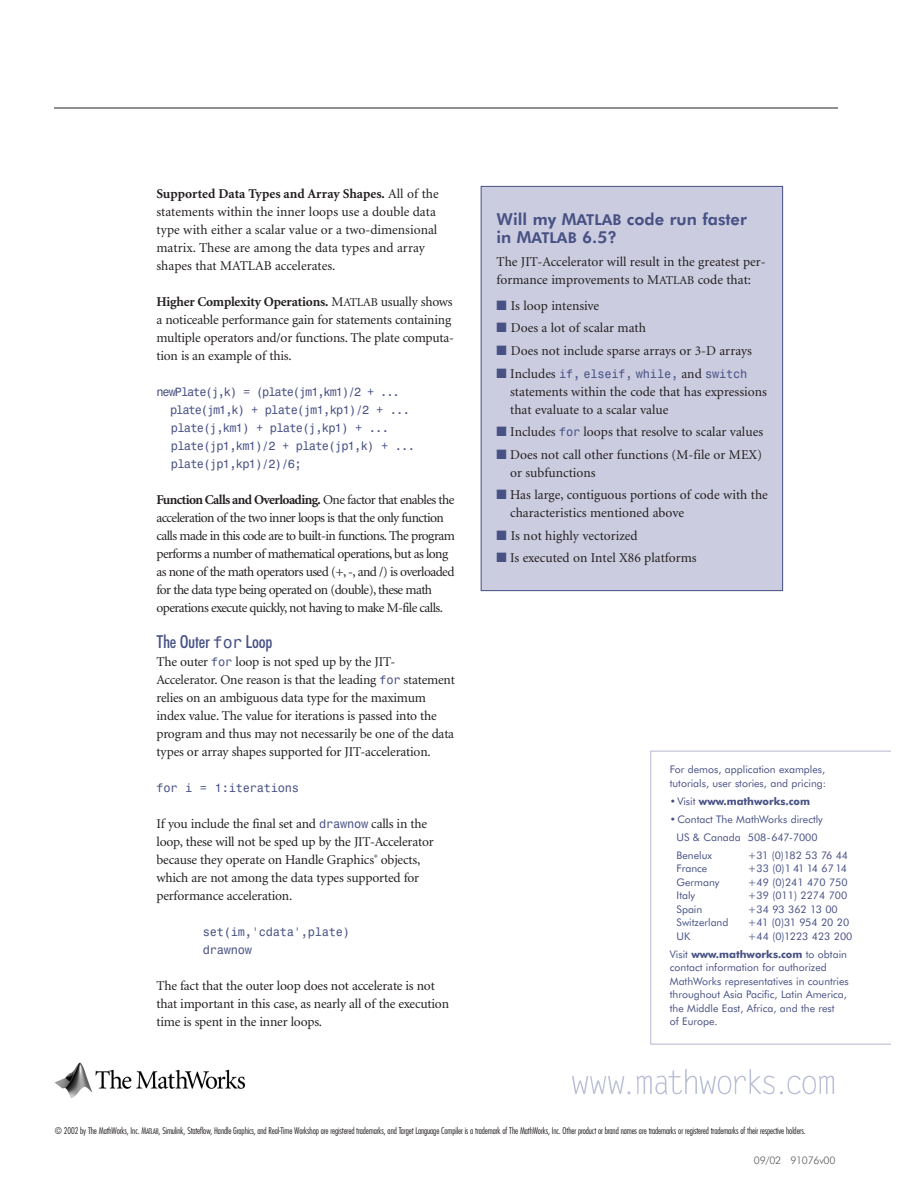
<style>
.page{position:relative;width:918px;height:1188px;background:#fff}
.page>*{position:absolute;margin:0;border:0;box-sizing:border-box;transform-origin:0 0}
.t1{font:500 condensed 18px "Futura BT";letter-spacing:-.015em;color:#475184}
.t2{font:800 16.5px/18px "Futura BT";color:#475184}
.t3{font:13.5px/18px "Minion";letter-spacing:-.015em;color:#231f20}
.t4{font:13.5px/18px "Minion";letter-spacing:-.045em;color:#231f20}
.t5{font:12px/18px "Monospace 821 BT";letter-spacing:-.06em;color:#475184}
.t6{font:12px/18px "Monospace 821 BT";letter-spacing:-.02em;color:#475184}
.t7{font:10.5px/13.5px "Futura BT";color:#475184}
.t8{font:700 10.5px "Futura BT";color:#475184}
.t9{font:10.5px "Futura BT";letter-spacing:-.03em;color:#475184}
.t10{font:300 10.5px "Futura BT";letter-spacing:-.025em;color:#57585a}
.t11{font:300 condensed 9px "Futura";letter-spacing:-.015em;color:#231f20}
.s1{font-weight:700}
.s2{font-size:12px}
.s3{font-family:"Monospace 821 BT";font-weight:400;font-stretch:normal;font-size:16.5px}
.s4{font-family:"Monospace 821 BT";font-size:12px;color:#475184}
.s5{font-size:15px}
.s6{color:#475184}
.s7{font-family:"Minion";font-size:13.5px;color:#231f20}
.s8{font-weight:400}
.s9{font-size:7.5px}
</style>
<div class="page">
<svg style="left:572px;top:1076px;width:58px;height:18px"></svg>
<svg style="left:636px;top:1069px;width:198px;height:25px"></svg>
<img style="left:54px;top:1062px;width:190px;height:36px">
<hr style="left:54px;top:108px;width:784px;height:1px;background:#231f20">
<div style="left:481px;top:186px;width:302px;height:405px;background:#cbccdf"></div>
<div style="left:481px;top:186px;width:302px;height:405px;border:1px solid #475184"></div>
<svg style="left:650px;top:751px;width:241px;height:293px"></svg>
<p class="t3" style="left:156px;top:186px;width:284px"><span class="s1">Supported Data Types and Array Shapes.</span> All of the statements within the inner loops use a double data type with either a scalar value or a two-dimensional matrix. These are among the data types and array shapes that MATLAB accelerates.</p>
<p class="t3" style="left:156px;top:294px;width:299px"><span class="s1">Higher Complexity Operations.</span> M<span class="s2">ATLAB</span> usually shows a noticeable performance gain for statements containing multiple operators and/or functions. The plate computa&shy;tion is an example of this.</p>
<p class="t5" style="left:170px;top:384px;width:246px;text-indent:-14px">newPlate(j,k) = (plate(jm1,km1)/2 + ... plate(jm1,k) + plate(jm1,kp1)/2 + ... plate(j,km1) + plate(j,kp1) + ... plate(jp1,km1)/2 + plate(jp1,k) + ... plate(jp1,kp1)/2)/6;</p>
<p class="t4" style="left:156px;top:492px;width:300px"><span class="s1">Function Calls and Overloading.</span> One factor that enables the acceleration of the two inner loops is that the only function calls made in this code are to built-in functions. The program performs a number of mathematical operations, but as long as none of the math operators used (+, -, and /) is overloaded for the data type being operated on (double), these math operations execute quickly, not having to make M-file calls.</p>
<h1 class="t1" style="left:156px;top:635px;width:117px">The Outer <span class="s3">for</span> Loop</h1>
<p class="t3" style="left:156px;top:654px;width:300px">The outer <span class="s4">for</span> loop is not sped up by the JIT-Accelerator. One reason is that the leading <span class="s4">for</span> statement relies on an ambiguous data type for the maximum index value. The value for iterations is passed into the program and thus may not necessarily be one of the data types or array shapes supported for JIT-acceleration.</p>
<p class="t6" style="left:156px;top:780px;width:144px">for i = 1:iterations</p>
<p class="t3" style="left:156px;top:816px;width:279px">If you include the final set and <span class="s4">drawnow</span> calls in the loop, these will not be sped up by the JIT-Accelerator because they operate on Handle Graphics<sup>®</sup> objects, which are not among the data types supported for performance acceleration.</p>
<p class="t6" style="left:203px;top:924px;width:149px">set(im,'cdata',plate) drawnow</p>
<p class="t3" style="left:156px;top:978px;width:294px">The fact that the outer loop does not accelerate is not that important in this case, as nearly all of the execution time is spent in the inner loops.</p>
<p class="t2" style="left:497px;top:212px;width:252px">Will my M<span class="s5">ATLAB</span> code run faster in M<span class="s5">ATLAB</span> 6.5?</p>
<p class="t3" style="left:497px;top:254px;width:271px">The JIT-Accelerator will result in the greatest per&shy;formance improvements to M<span class="s2">ATLAB</span> code that:</p>
<p class="t3" style="left:497px;top:298px;width:104px"><span class="s6">■</span> Is loop intensive</p>
<p class="t3" style="left:497px;top:320px;width:151px"><span class="s6">■</span> Does a lot of scalar math</p>
<p class="t3" style="left:497px;top:343px;width:257px"><span class="s6">■</span> Does not include sparse arrays or 3-D arrays</p>
<p class="t6" style="left:497px;top:365px;width:252px">■ <span class="s7">Includes</span> if, elseif, while, <span class="s7">and</span> switch</p>
<p class="t3" style="left:510px;top:383px;width:258px">statements within the code that has expressions that evaluate to a scalar value</p>
<p class="t3" style="left:497px;top:424px;width:268px"><span class="s6">■</span> Includes <span class="s4">for</span> loops that resolve to scalar values</p>
<p class="t3" style="left:510px;top:446px;width:254px;text-indent:-14px"><span class="s6">■</span> Does not call other functions (M-file or MEX) or subfunctions</p>
<p class="t3" style="left:510px;top:487px;width:259px;text-indent:-14px"><span class="s6">■</span> Has large, contiguous portions of code with the characteristics mentioned above</p>
<p class="t3" style="left:497px;top:527px;width:143px"><span class="s6">■</span> Is not highly vectorized</p>
<p class="t3" style="left:497px;top:550px;width:202px"><span class="s6">■</span> Is executed on Intel X86 platforms</p>
<p class="t7" style="left:670px;top:764px;width:158px">For demos, application examples, tutorials, user stories, and pricing:</p>
<p class="t8" style="left:670px;top:797px;width:142px"><span class="s8">•Visit</span> www.mathworks.com</p>
<p class="t7" style="left:677px;top:811px;width:148px;line-height:18px;text-indent:-7px">•Contact The MathWorks directly<br>US &amp; Canada 508-647-7000<br>Benelux</p>
<p class="t9" style="left:748px;top:851px;width:102px">+31 (0)182 53 76 44</p>
<p class="t7" style="left:677px;top:863px;width:32px">France</p>
<p class="t7" style="left:748px;top:863px;width:100px">+33 (0)1 41 14 67 14</p>
<p class="t7" style="left:677px;top:876px;width:44px">Germany</p>
<p class="t7" style="left:748px;top:876px;width:101px">+49 (0)241 470 750</p>
<p class="t7" style="left:677px;top:890px;width:20px">Italy</p>
<p class="t7" style="left:748px;top:890px;width:101px">+39 (011) 2274 700</p>
<p class="t7" style="left:677px;top:903px;width:27px">Spain</p>
<p class="t7" style="left:748px;top:903px;width:91px">+34 93 362 13 00</p>
<p class="t7" style="left:677px;top:917px;width:53px">Switzerland</p>
<p class="t7" style="left:748px;top:917px;width:103px">+41 (0)31 954 20 20</p>
<p class="t7" style="left:677px;top:930px;width:15px">UK</p>
<p class="t7" style="left:670px;top:928px;width:184px;line-height:18px;text-indent:78px">+44 (0)1223 423 200<br>Visit <span class="s1">www.mathworks.com</span> to obtain</p>
<p class="t7" style="left:670px;top:962px;width:180px">contact information for authorized MathWorks representatives in countries throughout Asia Pacific, Latin America, the Middle East, Africa, and the rest<br>of Europe.</p>
<p class="t11" style="left:55px;top:1127px;width:752px">© 2002 by The MathWorks, Inc. M<span class="s9">ATLAB</span>, Simulink, Stateflow, Handle Graphics, and Real-Time Workshop are registered trademarks, and Target Language Compiler is a trademark of The MathWorks, Inc. Other product or brand names are trademarks or registered trademarks of their respective holders.</p>
<p class="t10" style="left:754px;top:1157px;width:83px">09/02 91076v00</p>
</div>
